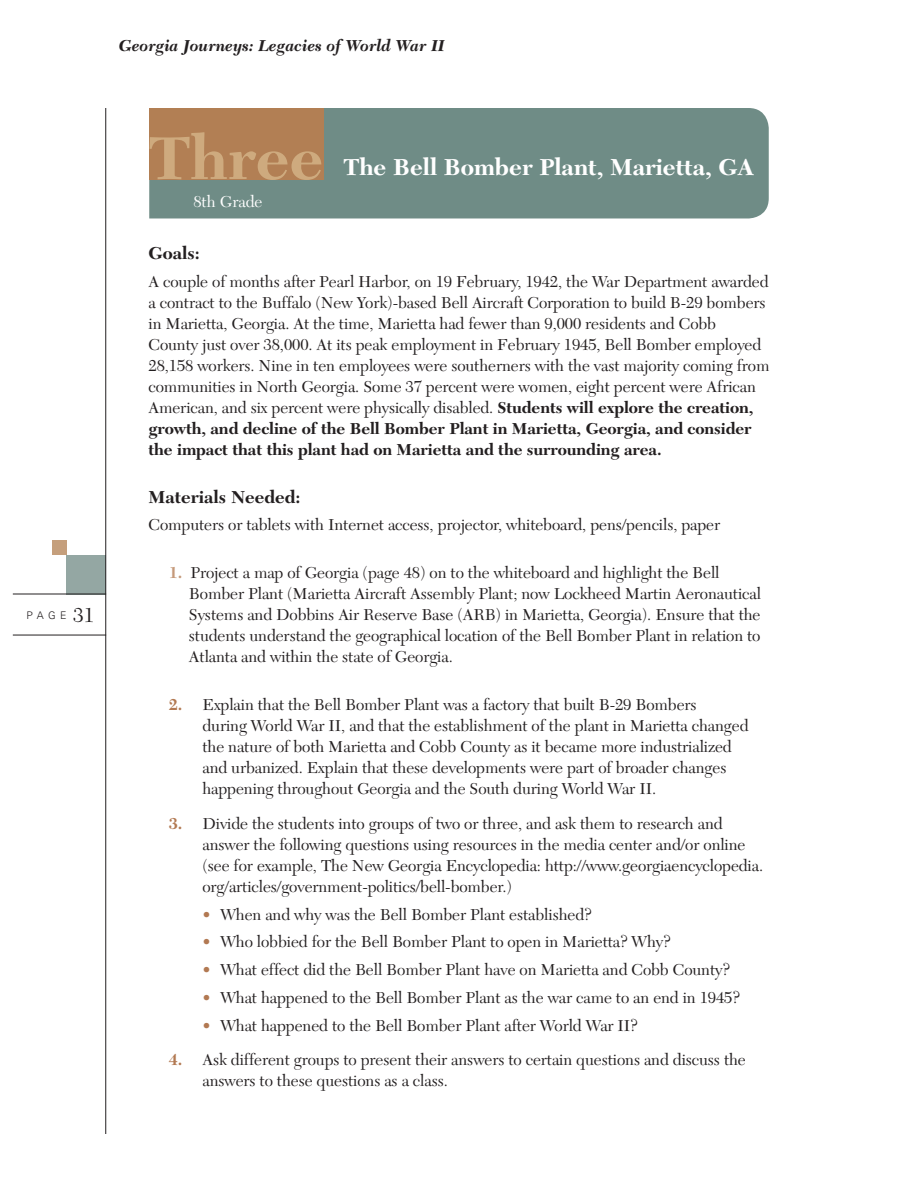
<style>
.page{position:relative;width:918px;height:1188px;background:#fff}
.page>*{position:absolute;margin:0;border:0;box-sizing:border-box;transform-origin:0 0}
.t1{font:700 63px "New Caledonia";color:#ceaa7e}
.t2{font:700 24px "New Caledonia";color:#fff}
.t3{font:700 18px "New Caledonia";color:#231f20}
.t4{font:16.5px/21px "New Caledonia";letter-spacing:-.005em;color:#231f20}
.t5{font:italic 700 16.5px "New Caledonia";color:#231f20}
.t6{font:16.5px "New Caledonia";color:#fff}
.t7{font:300 10.5px "Univers";color:#231f20}
.s1{font-family:"New Caledonia";font-weight:400;font-size:21px}
.s2{font-weight:700}
.s3{font-weight:700;color:#c5997a}
.s4{font-weight:700;color:#b27952}
.s5{color:#b27952}
</style>
<div class="page">
<div style="left:67px;top:555px;width:39px;height:39px;background:#94a7a3"></div>
<div style="left:52px;top:540px;width:15px;height:15px;background:#c59f7c"></div>
<hr style="left:105px;top:108px;width:1px;height:1026px;background:#231f20">
<hr style="left:13px;top:594px;width:93px;height:1px;background:#231f20">
<hr style="left:13px;top:635px;width:93px;height:1px;background:#231f20">
<div style="left:149px;top:108px;width:620px;height:110px;background:#6f8c86"></div>
<div style="left:149px;top:108px;width:175px;height:72px;background:#b27f54"></div>
<p class="t5" style="left:119px;top:36px;width:327px">Georgia Journeys: Legacies of World War II</p>
<p class="t7" style="left:27px;top:609px;width:69px">PAGE <span class="s1">31</span></p>
<h1 class="t1" style="left:148px;top:121px;width:177px">Three</h1>
<p class="t6" style="left:193px;top:192px;width:71px">8th Grade</p>
<h2 class="t2" style="left:343px;top:153px;width:412px">The Bell Bomber Plant, Marietta, GA</h2>
<p class="t3" style="left:148px;top:242px;width:53px">Goals:</p>
<p class="t4" style="left:148px;top:271px;width:622px">A couple of months after Pearl Harbor, on 19 February, 1942, the War Department awarded a contract to the Buffalo (New York)-based Bell Aircraft Corporation to build B-29 bombers in Marietta, Georgia. At the time, Marietta had fewer than 9,000 residents and Cobb County just over 38,000. At its peak employment in February 1945, Bell Bomber employed 28,158 workers. Nine in ten employees were southerners with the vast majority coming from communities in North Georgia. Some 37 percent were women, eight percent were African American, and six percent were physically disabled. <span class="s2">Students will explore the creation, growth, and decline of the Bell Bomber Plant in Marietta, Georgia, and consider the impact that this plant had on Marietta and the surrounding area.</span></p>
<p class="t3" style="left:148px;top:486px;width:154px">Materials Needed:</p>
<p class="t4" style="left:148px;top:515px;width:573px">Computers or tablets with Internet access, projector, whiteboard, pens/pencils, paper</p>
<p class="t4" style="left:189px;top:563px;width:574px;text-indent:-20px"><span class="s3">1.</span> Project a map of Georgia (page 48) on to the whiteboard and highlight the Bell Bomber Plant (Marietta Aircraft Assembly Plant; now Lockheed Martin Aeronautical Systems and Dobbins Air Reserve Base (ARB) in Marietta, Georgia). Ensure that the students understand the geographical location of the Bell Bomber Plant in relation to Atlanta and within the state of Georgia.</p>
<p class="t4" style="left:202px;top:695px;width:548px;text-indent:-34px"><span class="s4">2.</span> Explain that the Bell Bomber Plant was a factory that built B-29 Bombers<br>during World War II, and that the establishment of the plant in Marietta changed the nature of both Marietta and Cobb County as it became more industrialized and urbanized. Explain that these developments were part of broader changes happening throughout Georgia and the South during World War II.</p>
<p class="t4" style="left:202px;top:813px;width:562px;text-indent:-34px"><span class="s4">3.</span> Divide the students into groups of two or three, and ask them to research and answer the following questions using resources in the media center and/or online (see for example, The New Georgia Encyclopedia: http://www.georgiaencyclopedia. org/articles/government-politics/bell-bomber.)</p>
<p class="t4" style="left:202px;top:904px;width:390px"><span class="s5">•</span> When and why was the Bell Bomber Plant established?</p>
<p class="t4" style="left:202px;top:932px;width:469px"><span class="s5">•</span> Who lobbied for the Bell Bomber Plant to open in Marietta? Why?</p>
<p class="t4" style="left:202px;top:960px;width:529px"><span class="s5">•</span> What effect did the Bell Bomber Plant have on Marietta and Cobb County?</p>
<p class="t4" style="left:202px;top:987px;width:539px"><span class="s5">•</span> What happened to the Bell Bomber Plant as the war came to an end in 1945?</p>
<p class="t4" style="left:202px;top:1015px;width:437px"><span class="s5">•</span> What happened to the Bell Bomber Plant after World War II?</p>
<p class="t4" style="left:202px;top:1050px;width:545px;text-indent:-34px"><span class="s4">4.</span> Ask different groups to present their answers to certain questions and discuss the answers to these questions as a class.</p>
</div>
